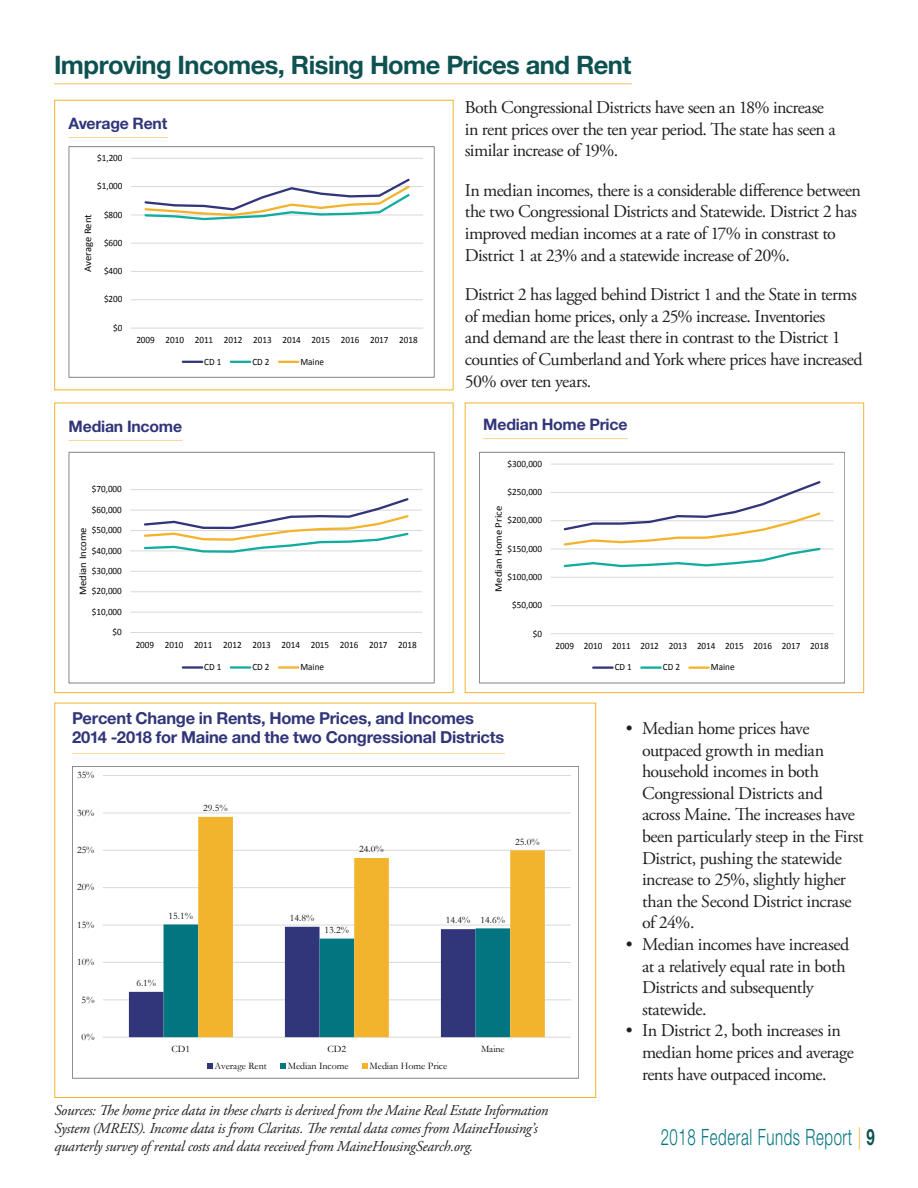
<style>
.page{position:relative;width:918px;height:1188px;background:#fff}
.page>*{position:absolute;margin:0;border:0;box-sizing:border-box;transform-origin:0 0}
.t1{font:700 25.5px "Helvetica Neue";letter-spacing:-.02em;color:#0e5151}
.t2{font:300 22.5px "Helvetica Neue";letter-spacing:.04em;color:#037580;scale:.67 1}
.t3{font:18px/21.6px "Adobe Garamond Pro";letter-spacing:-.03em;color:#231f20}
.t4{font:700 16.5px/19.8px "Helvetica Neue";letter-spacing:-.015em;color:#313579}
.t5{font:700 15.9px "Helvetica Neue";letter-spacing:-.015em;color:#313579}
.t6{font:italic 15px/18px "Adobe Garamond Pro";letter-spacing:-.02em;color:#231f20}
.t7{font:10.05px "Calibri";color:#040503;scale:1.05 1}
.t8{font:9.9px "Garamond";color:#040503}
.t9{font:9.6px "Calibri";color:#040503;scale:.95 1}
.s1{color:#f2b42d}
.s2{font-weight:700;color:#0e5151}
</style>
<div class="page">
<hr style="left:103px;top:1037px;width:468px;height:1px;background:#dad9d8">
<hr style="left:103px;top:1000px;width:468px;height:1px;background:#dad9d8">
<hr style="left:103px;top:962px;width:468px;height:1px;background:#dad9d8">
<hr style="left:103px;top:925px;width:468px;height:1px;background:#dad9d8">
<hr style="left:103px;top:887px;width:468px;height:1px;background:#dad9d8">
<hr style="left:103px;top:850px;width:468px;height:1px;background:#dad9d8">
<hr style="left:103px;top:813px;width:468px;height:1px;background:#dad9d8">
<hr style="left:103px;top:775px;width:468px;height:1px;background:#dad9d8">
<svg style="left:129px;top:924px;width:69px;height:113px"></svg>
<svg style="left:198px;top:817px;width:347px;height:220px"></svg>
<svg style="left:207px;top:1064px;width:5px;height:5px"></svg>
<svg style="left:280px;top:1064px;width:6px;height:5px"></svg>
<svg style="left:362px;top:1064px;width:5px;height:5px"></svg>
<div style="left:72px;top:766px;width:507px;height:312px;border:1px solid #868686"></div>
<hr style="left:54px;top:83px;width:578px;height:1px;background:#f8d696">
<div style="left:54px;top:100px;width:400px;height:290px;border:1px solid #f2b42d"></div>
<hr style="left:69px;top:137px;width:99px;height:1px;background:#f8d696">
<hr style="left:131px;top:299px;width:292px;height:1px;background:#dad9d8">
<hr style="left:131px;top:271px;width:292px;height:1px;background:#dad9d8">
<hr style="left:131px;top:243px;width:292px;height:1px;background:#dad9d8">
<hr style="left:131px;top:215px;width:292px;height:1px;background:#dad9d8">
<hr style="left:131px;top:186px;width:292px;height:1px;background:#dad9d8">
<hr style="left:131px;top:158px;width:292px;height:1px;background:#dad9d8">
<hr style="left:131px;top:328px;width:292px;height:1px;background:#dad9d8">
<svg style="left:143px;top:178px;width:269px;height:43px"></svg>
<svg style="left:183px;top:361px;width:19px;height:2px"></svg>
<svg style="left:231px;top:361px;width:19px;height:2px"></svg>
<svg style="left:279px;top:361px;width:19px;height:2px"></svg>
<div style="left:69px;top:146px;width:365px;height:232px;border:1px solid #868686"></div>
<div style="left:54px;top:403px;width:400px;height:290px;border:1px solid #f2b42d"></div>
<hr style="left:69px;top:440px;width:114px;height:1px;background:#f8d696">
<hr style="left:130px;top:612px;width:292px;height:1px;background:#dad9d8">
<hr style="left:130px;top:591px;width:292px;height:1px;background:#dad9d8">
<hr style="left:130px;top:571px;width:292px;height:1px;background:#dad9d8">
<hr style="left:130px;top:551px;width:292px;height:1px;background:#dad9d8">
<hr style="left:130px;top:530px;width:292px;height:1px;background:#dad9d8">
<hr style="left:130px;top:510px;width:292px;height:1px;background:#dad9d8">
<hr style="left:130px;top:489px;width:292px;height:1px;background:#dad9d8">
<hr style="left:130px;top:632px;width:292px;height:1px;background:#dad9d8">
<svg style="left:143px;top:498px;width:267px;height:55px"></svg>
<hr style="left:183px;top:666px;width:19px;height:3px;background:#313579">
<hr style="left:231px;top:666px;width:19px;height:3px;background:#10ac9f">
<hr style="left:279px;top:666px;width:19px;height:3px;background:#f2b42d">
<div style="left:69px;top:452px;width:365px;height:231px;border:1px solid #868686"></div>
<hr style="left:483px;top:438px;width:145px;height:1px;background:#f8d696">
<div style="left:465px;top:403px;width:399px;height:290px;border:1px solid #f2b42d"></div>
<hr style="left:551px;top:605px;width:283px;height:1px;background:#dad9d8">
<hr style="left:551px;top:577px;width:283px;height:1px;background:#dad9d8">
<hr style="left:551px;top:549px;width:283px;height:1px;background:#dad9d8">
<hr style="left:551px;top:520px;width:283px;height:1px;background:#dad9d8">
<hr style="left:551px;top:492px;width:283px;height:1px;background:#dad9d8">
<hr style="left:551px;top:464px;width:283px;height:1px;background:#dad9d8">
<hr style="left:551px;top:633px;width:283px;height:1px;background:#dad9d8">
<svg style="left:562px;top:481px;width:260px;height:87px"></svg>
<hr style="left:593px;top:667px;width:20px;height:2px;background:#313579">
<hr style="left:641px;top:667px;width:20px;height:2px;background:#10ac9f">
<hr style="left:689px;top:667px;width:20px;height:2px;background:#f2b42d">
<div style="left:479px;top:452px;width:366px;height:231px;border:1px solid #868686"></div>
<hr style="left:72px;top:753px;width:433px;height:1px;background:#f8d696">
<h1 class="t1" style="left:54px;top:49px;width:579px">Improving Incomes, Rising Home Prices and Rent</h1>
<p class="t3" style="left:465px;top:97px;width:372px">Both Congressional Districts have seen an 18% increase in rent prices over the ten year period. The state has seen a similar increase of 19%.</p>
<p class="t3" style="left:465px;top:180px;width:398px">In median incomes, there is a considerable difference between the two Congressional Districts and Statewide. District 2 has improved median incomes at a rate of 17% in constrast to District 1 at 23% and a statewide increase of 20%.</p>
<p class="t3" style="left:465px;top:284px;width:399px">District 2 has lagged behind District 1 and the State in terms of median home prices, only a 25% increase. Inventories<br>and demand are the least there in contrast to the District 1 counties of Cumberland and York where prices have increased 50% over ten years.</p>
<p class="t5" style="left:69px;top:114px;width:100px">Average Rent</p>
<p class="t9" style="left:97px;top:152px;width:28px">$1,200</p>
<p class="t9" style="left:97px;top:180px;width:28px">$1,000</p>
<p class="t9" style="left:104px;top:208px;width:21px">$800</p>
<p class="t7" style="left:82px;top:272px;width:57px;rotate:-90deg">Average Rent</p>
<p class="t9" style="left:104px;top:237px;width:21px">$600</p>
<p class="t9" style="left:104px;top:265px;width:21px">$400</p>
<p class="t9" style="left:104px;top:293px;width:21px">$200</p>
<p class="t9" style="left:113px;top:322px;width:11px">$0</p>
<p class="t9" style="left:136px;top:334px;width:298px">2009 2010 2011 2012 2013 2014 2015 2016 2017 2018</p>
<p class="t9" style="left:204px;top:355px;width:20px">CD 1</p>
<p class="t9" style="left:252px;top:355px;width:20px">CD 2</p>
<p class="t9" style="left:300px;top:355px;width:26px">Maine</p>
<p class="t5" style="left:69px;top:417px;width:115px">Median Income</p>
<p class="t9" style="left:92px;top:483px;width:33px">$70,000</p>
<p class="t9" style="left:92px;top:504px;width:33px">$60,000</p>
<p class="t9" style="left:92px;top:524px;width:33px">$50,000</p>
<p class="t7" style="left:76px;top:595px;width:66px;rotate:-90deg">Median Income</p>
<p class="t9" style="left:92px;top:544px;width:33px">$40,000</p>
<p class="t9" style="left:92px;top:565px;width:33px">$30,000</p>
<p class="t9" style="left:92px;top:585px;width:33px">$20,000</p>
<p class="t9" style="left:92px;top:606px;width:33px">$10,000</p>
<p class="t9" style="left:113px;top:626px;width:11px">$0</p>
<p class="t9" style="left:136px;top:638px;width:297px">2009 2010 2011 2012 2013 2014 2015 2016 2017 2018</p>
<p class="t9" style="left:204px;top:661px;width:20px">CD 1</p>
<p class="t9" style="left:252px;top:661px;width:20px">CD 2</p>
<p class="t9" style="left:300px;top:661px;width:26px">Maine</p>
<p class="t5" style="left:483px;top:415px;width:146px">Median Home Price</p>
<p class="t9" style="left:508px;top:458px;width:38px">$300,000</p>
<p class="t9" style="left:508px;top:486px;width:38px">$250,000</p>
<p class="t7" style="left:492px;top:592px;width:83px;rotate:-90deg">Median Home Price</p>
<p class="t9" style="left:508px;top:514px;width:38px">$200,000</p>
<p class="t9" style="left:508px;top:542px;width:38px">$150,000</p>
<p class="t9" style="left:508px;top:571px;width:38px">$100,000</p>
<p class="t9" style="left:512px;top:599px;width:33px">$50,000</p>
<p class="t9" style="left:533px;top:627px;width:11px">$0</p>
<p class="t9" style="left:556px;top:640px;width:289px">2009 2010 2011 2012 2013 2014 2015 2016 2017 2018</p>
<p class="t9" style="left:615px;top:661px;width:20px">CD 1</p>
<p class="t9" style="left:663px;top:661px;width:20px">CD 2</p>
<p class="t9" style="left:711px;top:661px;width:26px">Maine</p>
<p class="t4" style="left:72px;top:707px;width:434px">Percent Change in Rents, Home Prices, and Incomes<br>2014 -2018 for Maine and the two Congressional Districts</p>
<p class="t8" style="left:77px;top:768px;width:19px">35%</p>
<p class="t8" style="left:77px;top:806px;width:19px">30%</p>
<p class="t8" style="left:77px;top:843px;width:19px">25%</p>
<p class="t8" style="left:77px;top:881px;width:19px">20%</p>
<p class="t8" style="left:77px;top:918px;width:19px">15%</p>
<p class="t8" style="left:77px;top:955px;width:19px">10%</p>
<p class="t8" style="left:82px;top:993px;width:14px">5%</p>
<p class="t8" style="left:82px;top:1030px;width:14px">0%</p>
<p class="t8" style="left:203px;top:801px;width:26px">29.5%</p>
<p class="t8" style="left:359px;top:842px;width:26px">24.0%</p>
<p class="t8" style="left:515px;top:835px;width:26px">25.0%</p>
<p class="t8" style="left:169px;top:909px;width:26px">15.1%</p>
<p class="t8" style="left:136px;top:976px;width:21px">6.1%</p>
<p class="t8" style="left:290px;top:911px;width:26px">14.8%</p>
<p class="t8" style="left:446px;top:914px;width:26px">14.4%</p>
<p class="t8" style="left:325px;top:923px;width:26px">13.2%</p>
<p class="t8" style="left:481px;top:913px;width:26px">14.6%</p>
<p class="t8" style="left:172px;top:1042px;width:20px">CD1</p>
<p class="t8" style="left:328px;top:1042px;width:20px">CD2</p>
<p class="t8" style="left:481px;top:1042px;width:25px">Maine</p>
<p class="t8" style="left:214px;top:1059px;width:54px">Average Rent</p>
<p class="t8" style="left:288px;top:1059px;width:62px">Median Income</p>
<p class="t8" style="left:370px;top:1059px;width:79px">Median Home Price</p>
<p class="t6" style="left:54px;top:1101px;width:496px">Sources: The home price data in these charts is derived from the Maine Real Estate Information<br>System (MREIS). Income data is from Claritas. The rental data comes from MaineHousing’s quarterly survey of rental costs and data received from MaineHousingSearch.org.</p>
<p class="t3" style="left:642px;top:718px;width:223px;text-indent:-16px">• Median home prices have outpaced growth in median household incomes in both<br>Congressional Districts and across Maine. The increases have been particularly steep in the First<br>District, pushing the statewide increase to 25%, slightly higher than the Second District incrase of 24%.</p>
<p class="t3" style="left:642px;top:934px;width:209px;text-indent:-16px">• Median incomes have increased at a relatively equal rate in both<br>Districts and subsequently statewide.</p>
<p class="t3" style="left:642px;top:1021px;width:213px;text-indent:-16px">• In District 2, both increases in median home prices and average rents have outpaced income.</p>
<p class="t2" style="left:661px;top:1123px;width:321px">2018 Federal Funds Report <span class="s1">|</span> <span class="s2">9</span></p>
</div>
